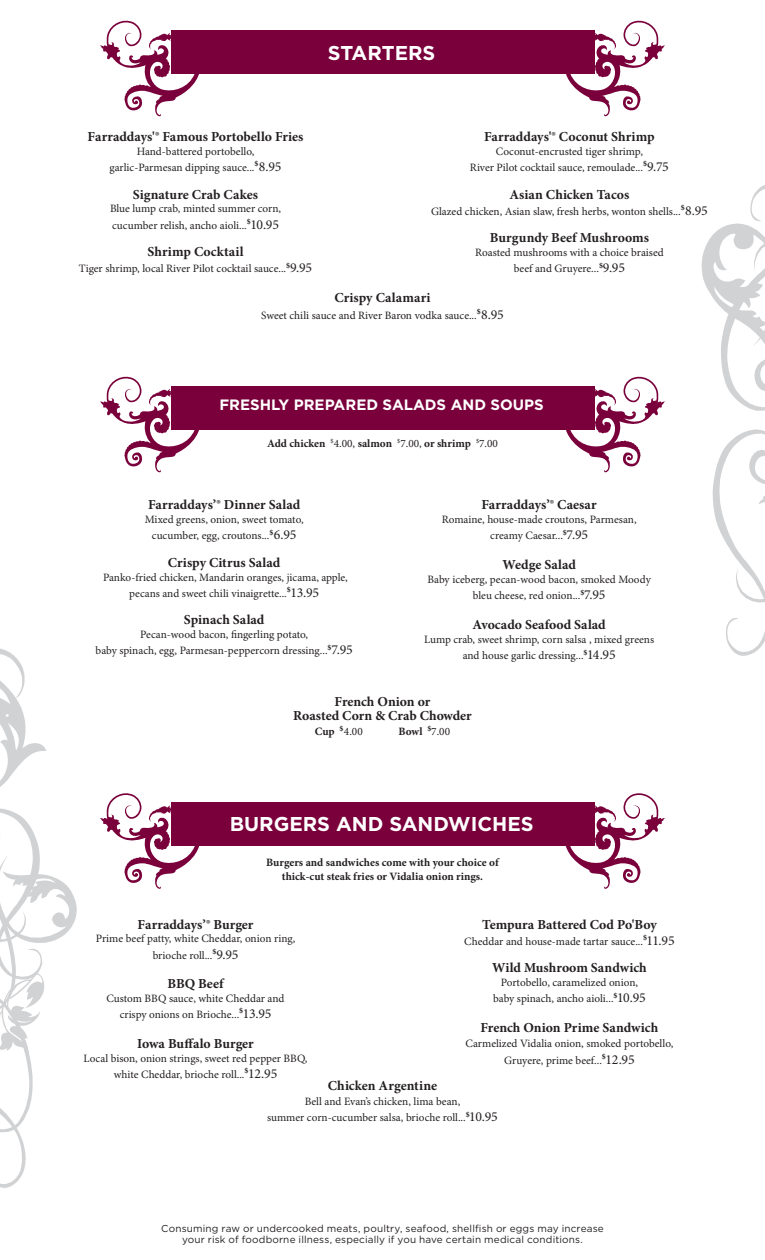
<style>
.page{position:relative;width:765px;height:1260px;background:#fff}
.page>*{position:absolute;margin:0;border:0;box-sizing:border-box;transform-origin:0 0}
.t1{font:700 20px "Gotham";color:#fff}
.t2{font:700 15px "Gotham";color:#fff}
.t3{font:700 13.75px/13.8px "Minion Pro";color:#231f20;text-align:center}
.t4{font:11.25px/16.2px "Minion Pro";letter-spacing:-.005em;color:#231f20;text-align:center}
.t5{font:700 11.25px/13.8px "Minion Pro";color:#231f20;text-align:center}
.t6{font:10px/11.2px "Gotham";letter-spacing:.015em;color:#231f20;text-align:center}
.s1{font-size:13.75px}
.s2{font-weight:400}
.s3{font-weight:700}
</style>
<div class="page">
<svg style="left:0;top:648px;width:77px;height:540px"></svg>
<svg style="left:701px;top:185px;width:64px;height:471px"></svg>
<div style="left:171px;top:802px;width:423px;height:44px;background:#7a003b"></div>
<svg style="left:100px;top:793px;width:100px;height:96px"></svg>
<svg style="left:565px;top:793px;width:100px;height:96px"></svg>
<div style="left:171px;top:386px;width:423px;height:44px;background:#7a003b"></div>
<svg style="left:100px;top:376px;width:99px;height:97px"></svg>
<svg style="left:566px;top:376px;width:99px;height:97px"></svg>
<div style="left:171px;top:30px;width:423px;height:44px;background:#7a003b"></div>
<svg style="left:100px;top:20px;width:99px;height:97px"></svg>
<svg style="left:566px;top:20px;width:99px;height:97px"></svg>
<h1 class="t1" style="left:328px;top:41px;width:81px">STARTERS</h1>
<p class="t3" style="left:88px;top:130px;width:217px">Farraddays'® Famous Portobello Fries</p>
<p class="t4" style="left:110px;top:144px;width:173px">Hand-battered portobello, garlic-Parmesan dipping sauce...<sup>$</sup><span class="s1">8.95</span></p>
<p class="t3" style="left:133px;top:188px;width:127px">Signature Crab Cakes</p>
<p class="t4" style="left:110px;top:201px;width:173px;text-align:left">Blue lump crab, minted summer corn, cucumber relish, ancho aioli...<sup>$</sup><span class="s1">10.95</span></p>
<p class="t3" style="left:148px;top:245px;width:98px">Shrimp Cocktail</p>
<p class="t4" style="left:79px;top:261px;width:235px">Tiger shrimp, local River Pilot cocktail sauce...<sup>$</sup><span class="s1">9.95</span></p>
<p class="t3" style="left:484px;top:130px;width:172px">Farraddays'® Coconut Shrimp</p>
<p class="t4" style="left:470px;top:144px;width:200px">Coconut-encrusted tiger shrimp,<br>River Pilot cocktail sauce, remoulade...<sup>$</sup><span class="s1">9.75</span></p>
<p class="t3" style="left:509px;top:188px;width:121px">Asian Chicken Tacos</p>
<p class="t4" style="left:431px;top:204px;width:278px">Glazed chicken, Asian slaw, fresh herbs, wonton shells...<sup>$</sup><span class="s1">8.95</span></p>
<p class="t3" style="left:490px;top:232px;width:161px">Burgundy Beef Mushrooms</p>
<p class="t4" style="left:475px;top:245px;width:190px">Roasted mushrooms with a choice braised beef and Gruyere...<sup>$</sup><span class="s1">9.95</span></p>
<p class="t3" style="left:335px;top:292px;width:97px">Crispy Calamari</p>
<p class="t4" style="left:261px;top:307px;width:244px">Sweet chili sauce and River Baron vodka sauce...<sup>$</sup><span class="s1">8.95</span></p>
<h2 class="t2" style="left:219px;top:396px;width:326px">FRESHLY PREPARED SALADS AND SOUPS</h2>
<p class="t5" style="left:267px;top:437px;width:232px">Add chicken <sup>$</sup><span class="s2">4.00,</span> salmon <sup>$</sup><span class="s2">7.00,</span> or shrimp <sup>$</sup><span class="s2">7.00</span></p>
<p class="t3" style="left:148px;top:499px;width:154px">Farraddays’® Dinner Salad</p>
<p class="t4" style="left:145px;top:512px;width:160px">Mixed greens, onion, sweet tomato, cucumber, egg, croutons...<sup>$</sup><span class="s1">6.95</span></p>
<p class="t3" style="left:168px;top:556px;width:114px">Crispy Citrus Salad</p>
<p class="t4" style="left:103px;top:569px;width:246px">Panko-fried chicken, Mandarin oranges, jicama, apple, pecans and sweet chili vinaigrette...<sup>$</sup><span class="s1">13.95</span></p>
<p class="t3" style="left:184px;top:614px;width:82px">Spinach Salad</p>
<p class="t4" style="left:96px;top:627px;width:259px">Pecan-wood bacon, fingerling potato,<br>baby spinach, egg, Parmesan-peppercorn dressing...<sup>$</sup><span class="s1">7.95</span></p>
<p class="t3" style="left:482px;top:499px;width:117px">Farraddays’® Caesar</p>
<p class="t4" style="left:442px;top:512px;width:196px">Romaine, house-made croutons, Parmesan, creamy Caesar...<sup>$</sup><span class="s1">7.95</span></p>
<p class="t3" style="left:502px;top:559px;width:75px">Wedge Salad</p>
<p class="t4" style="left:428px;top:572px;width:225px">Baby iceberg, pecan-wood bacon, smoked Moody bleu cheese, red onion...<sup>$</sup><span class="s1">7.95</span></p>
<p class="t3" style="left:473px;top:619px;width:135px">Avocado Seafood Salad</p>
<p class="t4" style="left:424px;top:632px;width:231px">Lump crab, sweet shrimp, corn salsa , mixed greens and house garlic dressing...<sup>$</sup><span class="s1">14.95</span></p>
<p class="t3" style="left:293px;top:696px;width:180px">French Onion or<br>Roasted Corn &amp; Crab Chowder</p>
<p class="t4" style="left:315px;top:724px;width:49px"><span class="s3">Cup</span> <sup>$</sup>4.00</p>
<p class="t5" style="left:399px;top:725px;width:53px">Bowl <sup>$</sup><span class="s2">7.00</span></p>
<h1 class="t1" style="left:230px;top:812px;width:305px">BURGERS AND SANDWICHES</h1>
<p class="t5" style="left:266px;top:856px;width:234px">Burgers and sandwiches come with your choice of thick-cut steak fries or Vidalia onion rings.</p>
<p class="t3" style="left:482px;top:918px;width:176px">Tempura Battered Cod Po'Boy</p>
<p class="t4" style="left:464px;top:934px;width:212px">Cheddar and house-made tartar sauce...<sup>$</sup><span class="s1">11.95</span></p>
<p class="t3" style="left:492px;top:962px;width:156px">Wild Mushroom Sandwich</p>
<p class="t4" style="left:493px;top:975px;width:154px">Portobello, caramelized onion, baby spinach, ancho aioli...<sup>$</sup><span class="s1">10.95</span></p>
<p class="t3" style="left:481px;top:1022px;width:179px">French Onion Prime Sandwich</p>
<p class="t4" style="left:466px;top:1036px;width:209px">Carmelized Vidalia onion, smoked portobello,<br>Gruyere, prime beef...<sup>$</sup><span class="s1">12.95</span></p>
<p class="t3" style="left:138px;top:918px;width:117px">Farraddays’® Burger</p>
<p class="t4" style="left:96px;top:931px;width:201px">Prime beef patty, white Cheddar, onion ring, brioche roll...<sup>$</sup><span class="s1">9.95</span></p>
<p class="t3" style="left:168px;top:977px;width:58px">BBQ Beef</p>
<p class="t4" style="left:107px;top:991px;width:179px">Custom BBQ sauce, white Cheddar and crispy onions on Brioche...<sup>$</sup><span class="s1">13.95</span></p>
<p class="t3" style="left:137px;top:1037px;width:118px">Iowa Buffalo Burger</p>
<p class="t4" style="left:84px;top:1051px;width:225px">Local bison, onion strings, sweet red pepper BBQ, white Cheddar, brioche roll...<sup>$</sup><span class="s1">12.95</span></p>
<p class="t3" style="left:328px;top:1079px;width:111px">Chicken Argentine</p>
<p class="t4" style="left:267px;top:1094px;width:232px">Bell and Evan’s chicken, lima bean,<br>summer corn-cucumber salsa, brioche roll...<sup>$</sup><span class="s1">10.95</span></p>
<p class="t6" style="left:161px;top:1223px;width:444px">Consuming raw or undercooked meats, poultry, seafood, shellfish or eggs may increase your risk of foodborne illness, especially if you have certain medical conditions.</p>
</div>
